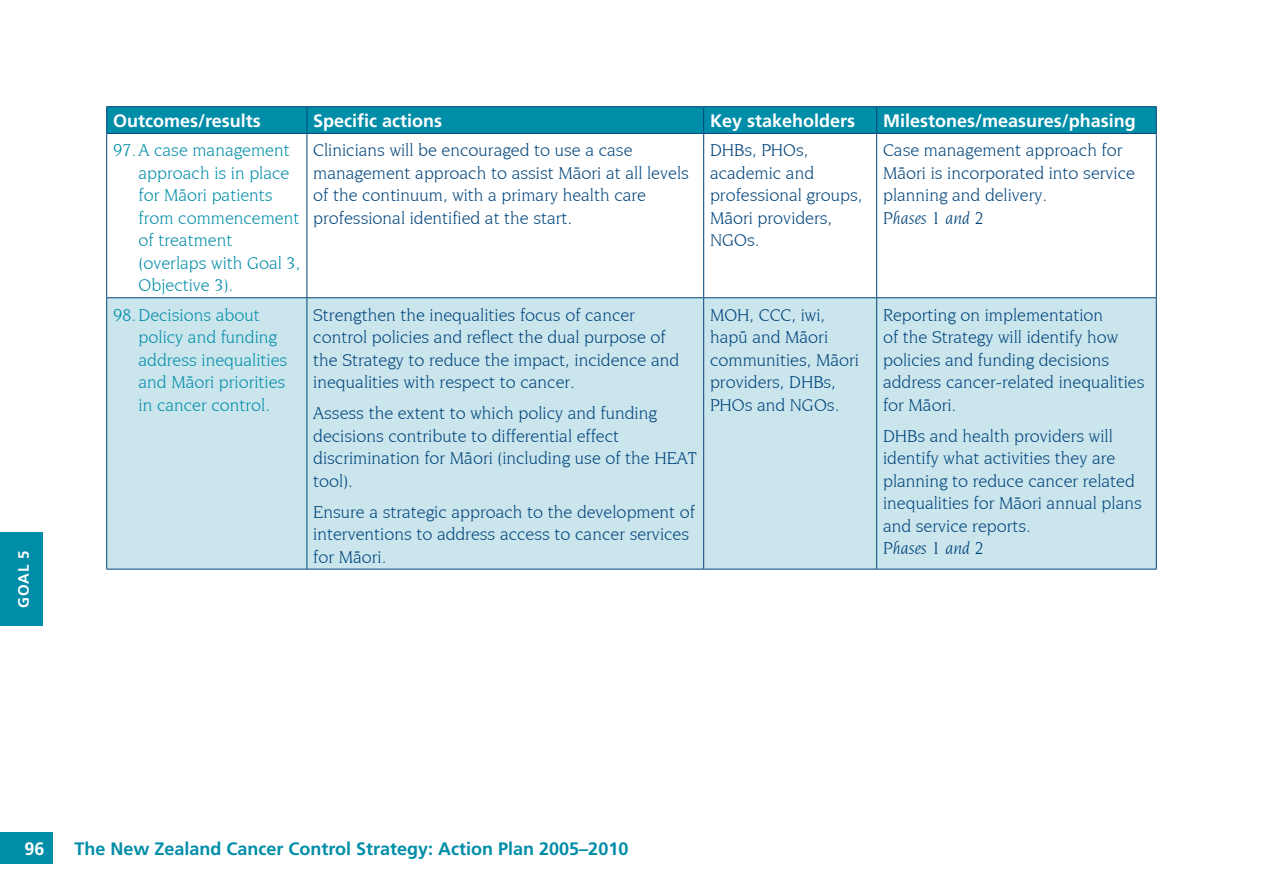
<style>
.page{position:relative;width:1263px;height:893px;background:#fff}
.page>*{position:absolute;margin:0;border:0;box-sizing:border-box;transform-origin:0 0}
.t1{font:18px/22.5px "Novarese IT Cby BT Book";color:#00447b}
.t2{font:18px/22.5px "Novarese IT Cby BT Book";color:#008da8}
.t3{font:700 18px "Frutiger";color:#fff}
.t4{font:700 18px "Frutiger";color:#008da8}
.t5{font:italic 18px "Novarese IT Cby BT";color:#00447b}
.t6{font:700 15px "Frutiger";color:#fff}
</style>
<div class="page">
<div style="left:0;top:533px;width:43px;height:93px;background:#008da8"></div>
<div style="left:0;top:832px;width:53px;height:31px;background:#008da8"></div>
<svg style="left:107px;top:134px;width:1049px;height:163px"></svg>
<div style="left:107px;top:298px;width:1049px;height:271px;background:#cbe5ed"></div>
<hr style="left:307px;top:134px;width:1px;height:163px;background:#00447b">
<hr style="left:703px;top:134px;width:1px;height:163px;background:#00447b">
<hr style="left:876px;top:134px;width:1px;height:163px;background:#00447b">
<hr style="left:307px;top:298px;width:1px;height:271px;background:#00447b">
<hr style="left:703px;top:298px;width:1px;height:271px;background:#00447b">
<hr style="left:876px;top:298px;width:1px;height:271px;background:#00447b">
<hr style="left:106px;top:106px;width:201px;height:1px;background:#00447b">
<hr style="left:307px;top:106px;width:397px;height:1px;background:#00447b">
<hr style="left:704px;top:106px;width:173px;height:1px;background:#00447b">
<hr style="left:877px;top:106px;width:280px;height:1px;background:#00447b">
<div style="left:106px;top:107px;width:1051px;height:26px;background:#008da8"></div>
<hr style="left:106px;top:133px;width:201px;height:1px;background:#00447b">
<hr style="left:307px;top:133px;width:397px;height:1px;background:#00447b">
<hr style="left:704px;top:133px;width:173px;height:1px;background:#00447b">
<hr style="left:877px;top:133px;width:280px;height:1px;background:#00447b">
<hr style="left:106px;top:134px;width:1px;height:163px;background:#00447b">
<hr style="left:1156px;top:134px;width:1px;height:163px;background:#00447b">
<hr style="left:106px;top:297px;width:201px;height:1px;background:#00447b">
<hr style="left:106px;top:298px;width:1px;height:271px;background:#00447b">
<hr style="left:307px;top:297px;width:397px;height:1px;background:#00447b">
<hr style="left:704px;top:297px;width:173px;height:1px;background:#00447b">
<hr style="left:877px;top:297px;width:280px;height:1px;background:#00447b">
<hr style="left:1156px;top:298px;width:1px;height:271px;background:#00447b">
<hr style="left:106px;top:569px;width:201px;height:1px;background:#00447b">
<hr style="left:307px;top:569px;width:397px;height:1px;background:#00447b">
<hr style="left:704px;top:569px;width:173px;height:1px;background:#00447b">
<hr style="left:877px;top:569px;width:280px;height:1px;background:#00447b">
<p class="t6" style="left:15px;top:608px;width:59px;rotate:-90deg">GOAL 5</p>
<p class="t3" style="left:113px;top:110px;width:149px">Outcomes/results</p>
<p class="t3" style="left:313px;top:110px;width:131px">Specific actions</p>
<p class="t3" style="left:710px;top:110px;width:147px">Key stakeholders</p>
<p class="t3" style="left:883px;top:110px;width:254px">Milestones/measures/phasing</p>
<p class="t2" style="left:139px;top:139px;width:163px;text-indent:-26px">97. A case management approach is in place for Mäori patients from commencement of treatment (overlaps with Goal 3,<br>Objective 3).</p>
<p class="t1" style="left:313px;top:139px;width:377px">Clinicians will be encouraged to use a case management approach to assist Mäori at all levels of the continuum, with a primary health care professional identified at the start.</p>
<p class="t1" style="left:710px;top:139px;width:154px">DHBs, PHOs, academic and professional groups,<br>Mäori providers,<br>NGOs.</p>
<p class="t1" style="left:883px;top:139px;width:253px">Case management approach for<br>Mäori is incorporated into service planning and delivery.</p>
<p class="t5" style="left:883px;top:207px;width:102px">Phases 1 and 2</p>
<p class="t2" style="left:139px;top:303px;width:150px;text-indent:-26px">98. Decisions about policy and funding address inequalities and Mäori priorities in cancer control.</p>
<p class="t1" style="left:313px;top:303px;width:367px">Strengthen the inequalities focus of cancer control policies and reflect the dual purpose of the Strategy to reduce the impact, incidence and inequalities with respect to cancer.</p>
<p class="t1" style="left:313px;top:402px;width:385px">Assess the extent to which policy and funding decisions contribute to differential effect discrimination for Mäori (including use of the HEAT tool).</p>
<p class="t1" style="left:313px;top:500px;width:383px">Ensure a strategic approach to the development of interventions to address access to cancer services for Mäori.</p>
<p class="t1" style="left:710px;top:303px;width:150px">MOH, CCC, iwi, hapü and Mäori communities, Mäori providers, DHBs,<br>PHOs and NGOs.</p>
<p class="t1" style="left:883px;top:303px;width:263px">Reporting on implementation<br>of the Strategy will identify how policies and funding decisions address cancer-related inequalities for Mäori.</p>
<p class="t1" style="left:883px;top:424px;width:260px">DHBs and health providers will identify what activities they are planning to reduce cancer related inequalities for Mäori annual plans and service reports.</p>
<p class="t5" style="left:883px;top:538px;width:102px">Phases 1 and 2</p>
<p class="t3" style="left:25px;top:838px;width:22px">96</p>
<p class="t4" style="left:74px;top:838px;width:555px">The New Zealand Cancer Control Strategy: Action Plan 2005–2010</p>
</div>
